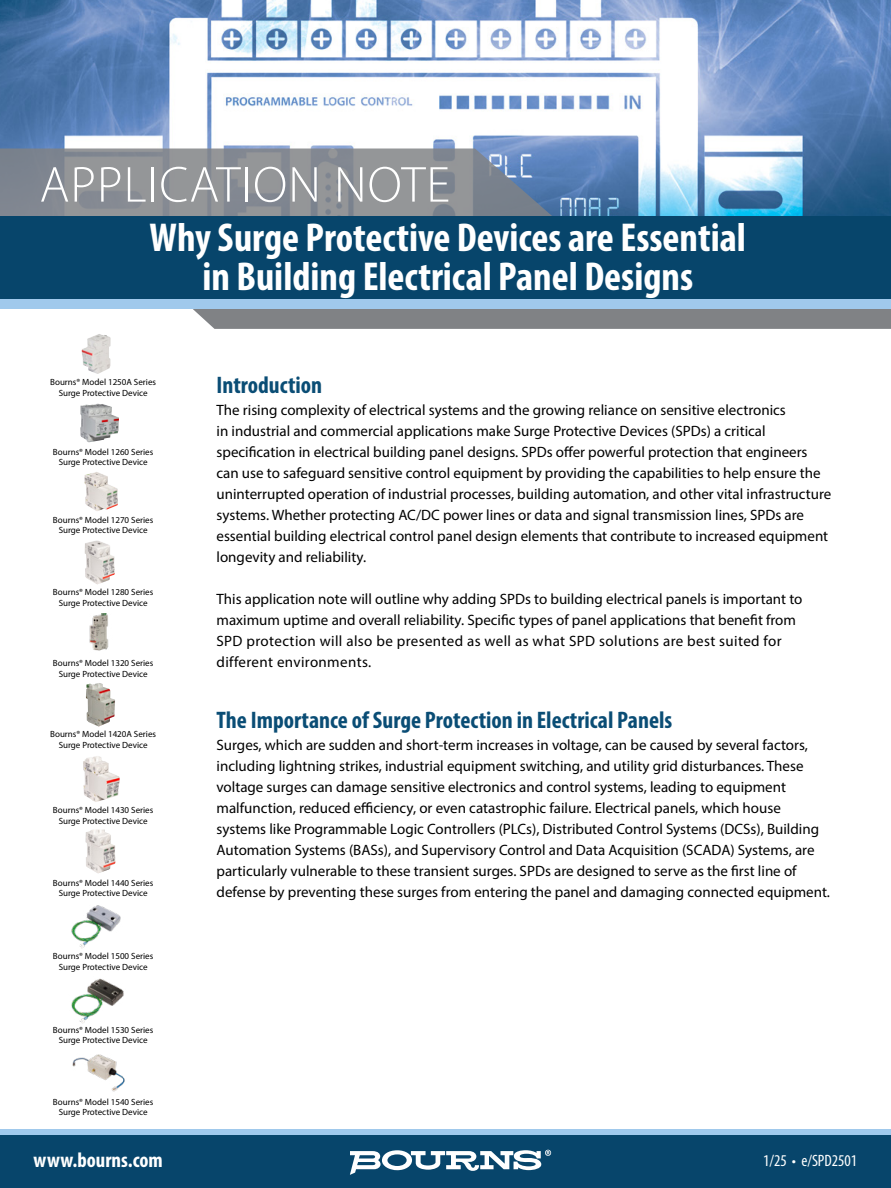
<style>
.page{position:relative;width:891px;height:1188px;background:#fff}
.page>*{position:absolute;margin:0;border:0;box-sizing:border-box;transform-origin:0 0}
.t1{font:300 51px "Myriad Pro";letter-spacing:.02em;color:#fff}
.t2{font:700 condensed 40.5px/39px "Myriad Pro";color:#fff;text-align:center}
.t3{font:700 condensed 24px "Myriad Pro";color:#0a4d75}
.t4{font:700 condensed 21px "Myriad Pro";color:#fff}
.t5{font:condensed 16.5px "Myriad Pro";color:#fff}
.t6{font:15px/21px "Myriad Pro";color:#000}
.t7{font:9px/10.8px "Myriad Pro";color:#000;text-align:center}
</style>
<div class="page">
<img style="left:0;top:0;width:891px;height:216px">
<svg style="left:0;top:149px;width:580px;height:67px;fill:#939598"></svg>
<div style="left:193px;top:309px;width:698px;height:20px;background:#808285"></div>
<div style="left:0;top:249px;width:891px;height:60px;background:#a0c9ec"></div>
<div style="left:0;top:216px;width:891px;height:83px;background:#07456b"></div>
<div style="left:0;top:1130px;width:891px;height:7px;background:#a0c9ec"></div>
<div style="left:0;top:1135px;width:891px;height:53px;background:#07456b"></div>
<svg style="left:350px;top:1150px;width:201px;height:25px"></svg>
<img style="left:84px;top:472px;width:34px;height:39px">
<img style="left:85px;top:541px;width:30px;height:43px">
<img style="left:89px;top:613px;width:20px;height:38px">
<img style="left:86px;top:683px;width:29px;height:44px">
<img style="left:83px;top:756px;width:37px;height:46px">
<img style="left:85px;top:830px;width:31px;height:43px">
<img style="left:71px;top:905px;width:50px;height:44px">
<img style="left:71px;top:978px;width:53px;height:46px">
<img style="left:72px;top:1054px;width:53px;height:38px">
<img style="left:80px;top:404px;width:39px;height:38px">
<img style="left:82px;top:334px;width:29px;height:40px">
<h1 class="t1" style="left:40px;top:154px;width:412px">APPLICATION NOTE</h1>
<h2 class="t2" style="left:150px;top:217px;width:598px">Why Surge Protective Devices are Essential in Building Electrical Panel Designs</h2>
<p class="t7" style="left:50px;top:376px;width:107px">Bourns® Model 1250A Series<br>Surge Protective Device</p>
<p class="t7" style="left:53px;top:446px;width:102px">Bourns® Model 1260 Series<br>Surge Protective Device</p>
<p class="t7" style="left:53px;top:514px;width:102px">Bourns® Model 1270 Series<br>Surge Protective Device</p>
<p class="t7" style="left:53px;top:587px;width:102px">Bourns® Model 1280 Series<br>Surge Protective Device</p>
<p class="t7" style="left:53px;top:658px;width:102px">Bourns® Model 1320 Series<br>Surge Protective Device</p>
<p class="t7" style="left:50px;top:728px;width:107px">Bourns® Model 1420A Series<br>Surge Protective Device</p>
<p class="t7" style="left:53px;top:805px;width:102px">Bourns® Model 1430 Series<br>Surge Protective Device</p>
<p class="t7" style="left:53px;top:877px;width:102px">Bourns® Model 1440 Series<br>Surge Protective Device</p>
<p class="t7" style="left:53px;top:950px;width:102px">Bourns® Model 1500 Series<br>Surge Protective Device</p>
<p class="t7" style="left:53px;top:1024px;width:102px">Bourns® Model 1530 Series<br>Surge Protective Device</p>
<p class="t7" style="left:53px;top:1096px;width:102px">Bourns® Model 1540 Series<br>Surge Protective Device</p>
<h3 class="t4" style="left:34px;top:1147px;width:131px">www.bourns.com</h3>
<h3 class="t3" style="left:217px;top:370px;width:107px">Introduction</h3>
<p class="t6" style="left:217px;top:399px;width:616px">The rising complexity of electrical systems and the growing reliance on sensitive electronics<br>in industrial and commercial applications make Surge Protective Devices (SPDs) a critical specification in electrical building panel designs. SPDs offer powerful protection that engineers can use to safeguard sensitive control equipment by providing the capabilities to help ensure the uninterrupted operation of industrial processes, building automation, and other vital infrastructure systems. Whether protecting AC/DC power lines or data and signal transmission lines, SPDs are essential building electrical control panel design elements that contribute to increased equipment longevity and reliability.</p>
<p class="t6" style="left:217px;top:588px;width:587px">This application note will outline why adding SPDs to building electrical panels is important to maximum uptime and overall reliability. Specific types of panel applications that benefit from SPD protection will also be presented as well as what SPD solutions are best suited for different environments.</p>
<h3 class="t3" style="left:217px;top:705px;width:457px">The Importance of Surge Protection in Electrical Panels</h3>
<p class="t6" style="left:217px;top:734px;width:615px">Surges, which are sudden and short-term increases in voltage, can be caused by several factors, including lightning strikes, industrial equipment switching, and utility grid disturbances. These voltage surges can damage sensitive electronics and control systems, leading to equipment malfunction, reduced efficiency, or even catastrophic failure. Electrical panels, which house systems like Programmable Logic Controllers (PLCs), Distributed Control Systems (DCSs), Building Automation Systems (BASs), and Supervisory Control and Data Acquisition (SCADA) Systems, are particularly vulnerable to these transient surges. SPDs are designed to serve as the first line of defense by preventing these surges from entering the panel and damaging connected equipment.</p>
<p class="t5" style="left:763px;top:1151px;width:96px">1/25 • e/SPD2501</p>
</div>
